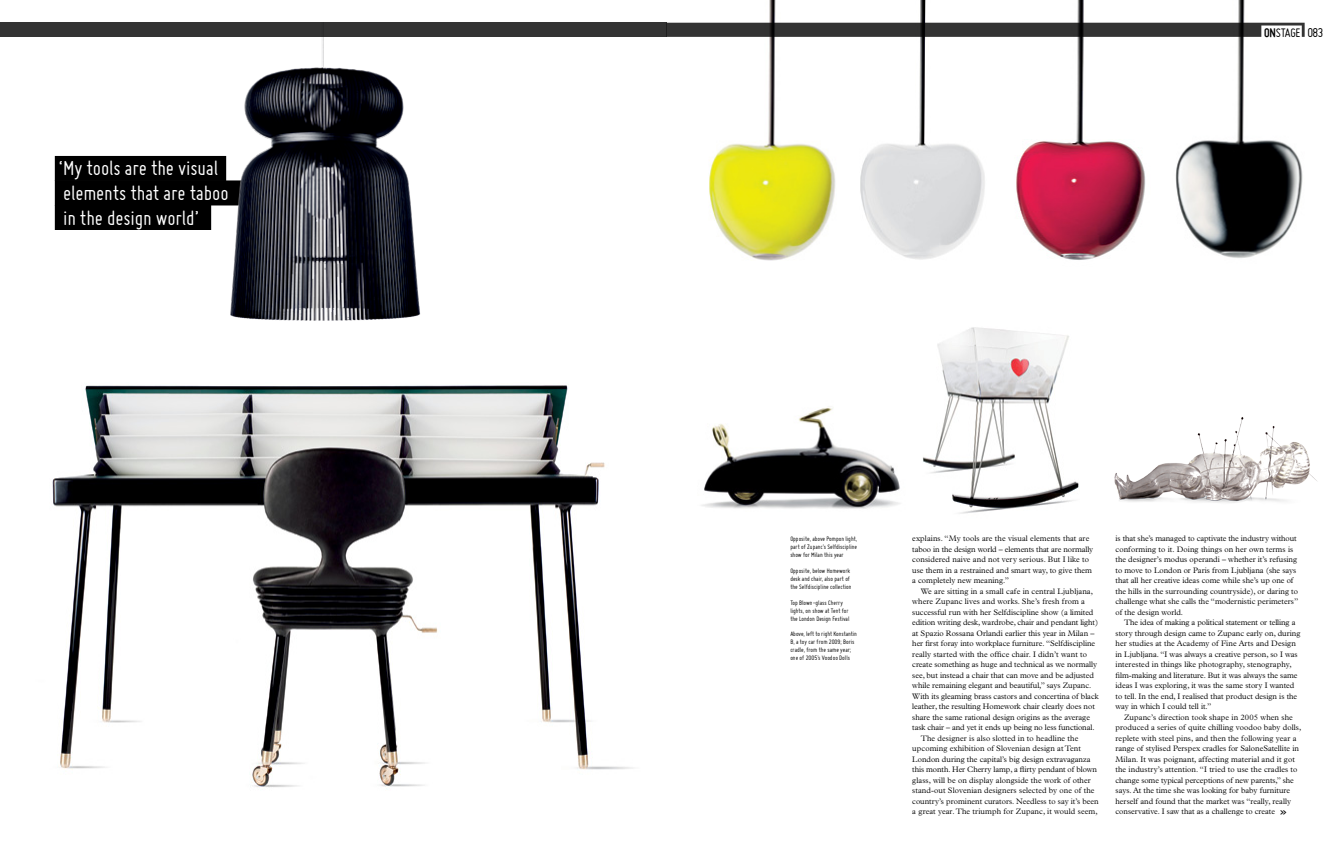
<style>
.page{position:relative;width:1333px;height:851px;background:#fff}
.page>*{position:absolute;margin:0;border:0;box-sizing:border-box;transform-origin:0 0}
.t1{font:22px/24.5px "Miso";letter-spacing:-.005em;color:#fff}
.t2{font:13.4px "Miso";color:#000}
.t3{font:300 8px/10.5px "Plantin";color:#000}
.t4{font:7px/8px "Miso";color:#000}
.s1{font-weight:700}
.s2{font-size:14px}
.s3{font-family:"Miso";font-weight:700;font-size:9px}
</style>
<div class="page">
<div style="left:55px;top:156px;width:171px;height:25px;background:#000"></div>
<div style="left:55px;top:180px;width:198px;height:25px;background:#000"></div>
<div style="left:55px;top:205px;width:156px;height:25px;background:#000"></div>
<img style="left:198px;top:37px;width:223px;height:284px">
<img style="left:52px;top:385px;width:581px;height:403px">
<img style="left:706px;top:0;width:132px;height:261px">
<img style="left:1171px;top:0;width:134px;height:258px">
<img style="left:1012px;top:0;width:144px;height:260px">
<img style="left:858px;top:0;width:131px;height:260px">
<img style="left:922px;top:327px;width:157px;height:187px">
<img style="left:1114px;top:417px;width:203px;height:86px">
<img style="left:701px;top:408px;width:199px;height:101px">
<svg style="left:666px;top:23px;width:638px;height:14px;background:#3d3d3d"></svg>
<div style="left:0;top:23px;width:666px;height:14px;background:#333"></div>
<h1 class="t1" style="left:59px;top:156px;width:171px">‘My tools are the visual elements that are taboo in the design world’</h1>
<h2 class="t2" style="left:1263px;top:25px;width:61px"><span class="s1">on</span>STAGE <span class="s2">083</span></h2>
<p class="t4" style="left:790px;top:535px;width:68px;text-align:justify">Opposite, above Pompon light, part of Zupanc’s Selfdiscipline show for Milan this year</p>
<p class="t4" style="left:790px;top:566px;width:63px">Opposite, below Homework desk and chair, also part of the Selfdiscipline collection</p>
<p class="t4" style="left:790px;top:598px;width:61px">Top Blown-glass Cherry lights, on show at Tent for the London Design Festival</p>
<p class="t4" style="left:790px;top:630px;width:68px">Above, left to right Konstantin<br>B, a toy car from 2009; Boris cradle, from the same year; one of 2005’s Voodoo Dolls</p>
<p class="t3" style="left:912px;top:533px;width:182px">explains. “My tools are the visual elements that are taboo in the design world – elements that are normally considered naive and not very serious. But I like to use them in a restrained and smart way, to give them a completely new meaning.”</p>
<p class="t3" style="left:920px;top:585px;width:174px">We are sitting in a small cafe in central Ljubljana,</p>
<p class="t3" style="left:912px;top:596px;width:174px">where Zupanc lives and works. She’s fresh from a</p>
<p class="t3" style="left:912px;top:606px;width:183px">successful run with her Selfdiscipline show (a limited</p>
<p class="t3" style="left:912px;top:617px;width:187px">edition writing desk, wardrobe, chair and pendant light)</p>
<p class="t3" style="left:912px;top:627px;width:184px">at Spazio Rossana Orlandi earlier this year in Milan –</p>
<p class="t3" style="left:912px;top:638px;width:184px">her first foray into workplace furniture. “Selfdiscipline</p>
<p class="t3" style="left:912px;top:648px;width:176px">really started with the office chair. I didn’t want to</p>
<p class="t3" style="left:912px;top:659px;width:186px">create something as huge and technical as we normally</p>
<p class="t3" style="left:912px;top:669px;width:183px">see, but instead a chair that can move and be adjusted</p>
<p class="t3" style="left:912px;top:680px;width:180px">while remaining elegant and beautiful,” says Zupanc.</p>
<p class="t3" style="left:912px;top:690px;width:188px">With its gleaming brass castors and concertina of black</p>
<p class="t3" style="left:912px;top:701px;width:184px">leather, the resulting Homework chair clearly does not</p>
<p class="t3" style="left:912px;top:711px;width:179px">share the same rational design origins as the average</p>
<p class="t3" style="left:912px;top:722px;width:184px">task chair – and yet it ends up being no less functional.</p>
<p class="t3" style="left:920px;top:732px;width:159px">The designer is also slotted in to headline the</p>
<p class="t3" style="left:912px;top:743px;width:170px">upcoming exhibition of Slovenian design at Tent</p>
<p class="t3" style="left:912px;top:753px;width:180px">London during the capital’s big design extravaganza</p>
<p class="t3" style="left:912px;top:764px;width:186px">this month. Her Cherry lamp, a flirty pendant of blown</p>
<p class="t3" style="left:912px;top:774px;width:180px">glass, will be on display alongside the work of other</p>
<p class="t3" style="left:912px;top:785px;width:184px">stand-out Slovenian designers selected by one of the</p>
<p class="t3" style="left:912px;top:795px;width:188px">country’s prominent curators. Needless to say it’s been</p>
<p class="t3" style="left:912px;top:806px;width:187px">a great year. The triumph for Zupanc, it would seem,</p>
<p class="t3" style="left:1115px;top:533px;width:184px">is that she’s managed to captivate the industry without conforming to it. Doing things on her own terms is the designer’s modus operandi – whether it’s refusing to move to London or Paris from Ljubljana (she says that all her creative ideas come while she’s up one of the hills in the surrounding countryside), or daring to challenge what she calls the “modernistic perimeters” of the design world.</p>
<p class="t3" style="left:1115px;top:617px;width:186px;text-indent:9px">The idea of making a political statement or telling a story through design came to Zupanc early on, during her studies at the Academy of Fine Arts and Design in Ljubljana. “I was always a creative person, so I was interested in things like photography, stenography, film-making and literature. But it was always the same ideas I was exploring, it was the same story I wanted to tell. In the end, I realised that product design is the way in which I could tell it.”</p>
<p class="t3" style="left:1115px;top:711px;width:187px;text-indent:9px">Zupanc’s direction took shape in 2005 when she produced a series of quite chilling voodoo baby dolls, replete with steel pins, and then the following year a range of stylised Perspex cradles for SaloneSatellite in Milan. It was poignant, affecting material and it got the industry’s attention. “I tried to use the cradles to change some typical perceptions of new parents,” she says. At the time she was looking for baby furniture herself and found that the market was “really, really conservative. I saw that as a challenge to create <span class="s3">&gt;&gt;</span></p>
</div>
